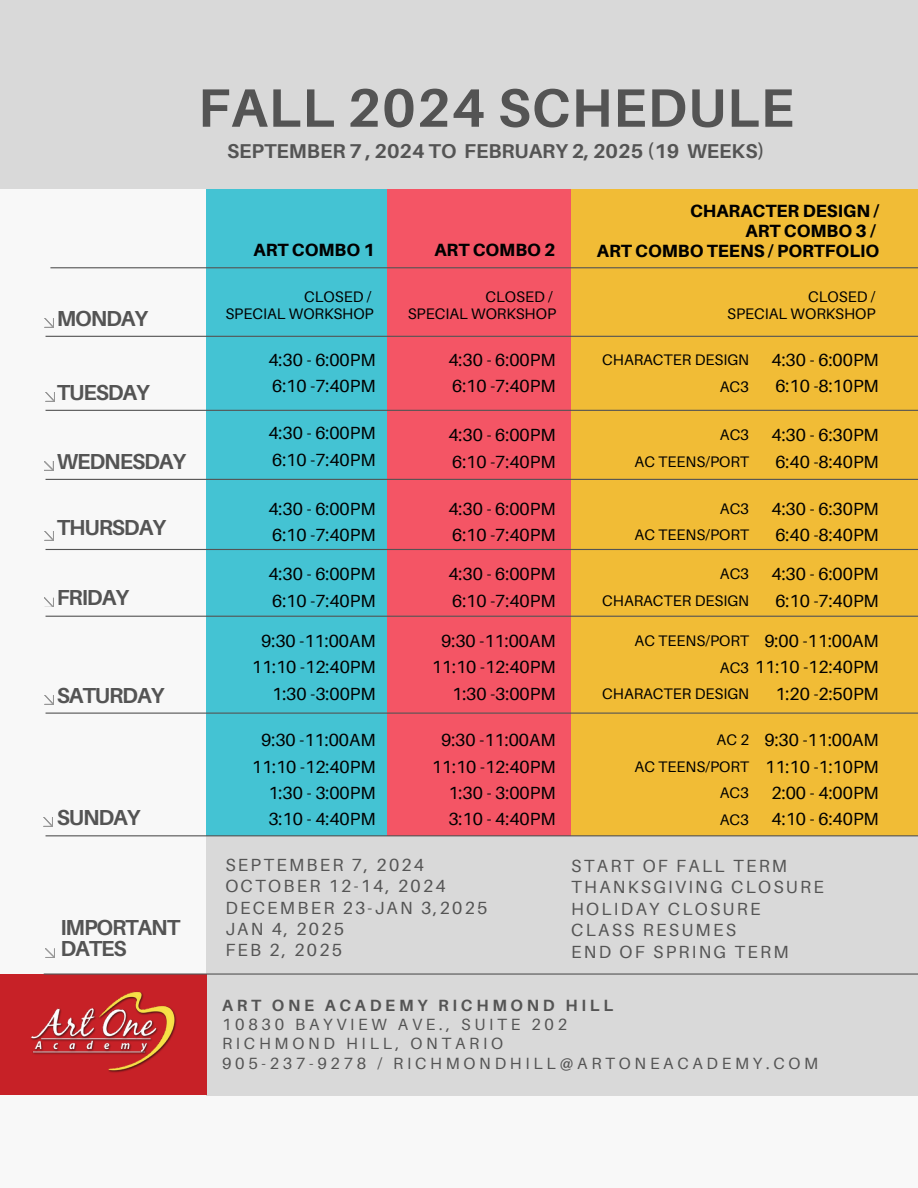
<style>
.page{position:relative;width:918px;height:1188px;background:#f8f8f8}
.page>*{position:absolute;margin:0;border:0;box-sizing:border-box;transform-origin:0 0}
.t1{font:700 54.15px "Aileron";letter-spacing:.02em;color:#545454}
.t2{font:700 21.75px/21.6px "Aileron";letter-spacing:-.05em;color:#545454}
.t3{font:700 20.1px "Aileron";color:#545454}
.t4{font:800 17.7px/20.2px "Aileron";color:#000;text-align:right}
.t5{font:17.55px/26.4px "Aileron";color:#000}
.t6{font:17.55px/21.3px "Aileron";letter-spacing:.13em;color:#545454}
.t7{font:16.2px/19.2px "Aileron";letter-spacing:.23em;color:#545454}
.t8{font:15.3px "Aileron";color:#000}
.s1{font-weight:700}
</style>
<div class="page">
<div style="left:206px;top:835px;width:712px;height:261px;background:#d9d9d9"></div>
<div style="left:206px;top:189px;width:181px;height:647px;background:#44c3d3"></div>
<div style="left:387px;top:189px;width:184px;height:647px;background:#f45565"></div>
<div style="left:571px;top:189px;width:347px;height:647px;background:#f1bc36"></div>
<svg style="left:46px;top:392px;width:9px;height:9px"></svg>
<svg style="left:44px;top:461px;width:9px;height:9px"></svg>
<svg style="left:45px;top:531px;width:9px;height:9px"></svg>
<svg style="left:45px;top:598px;width:9px;height:9px"></svg>
<svg style="left:45px;top:318px;width:9px;height:9px"></svg>
<hr style="left:46px;top:410px;width:872px;height:1px;background:#545454">
<hr style="left:46px;top:479px;width:872px;height:1px;background:#545454">
<hr style="left:46px;top:549px;width:872px;height:1px;background:#545454">
<hr style="left:46px;top:616px;width:872px;height:1px;background:#545454">
<hr style="left:46px;top:336px;width:872px;height:1px;background:#545454">
<hr style="left:50px;top:267px;width:868px;height:1px;background:#545454">
<hr style="left:46px;top:835px;width:872px;height:1px;background:#545454">
<hr style="left:46px;top:713px;width:872px;height:1px;background:#545454">
<svg style="left:45px;top:695px;width:9px;height:9px"></svg>
<svg style="left:44px;top:817px;width:9px;height:9px"></svg>
<div style="left:0;top:975px;width:206px;height:120px;background:#c72127"></div>
<img style="left:31px;top:991px;width:146px;height:82px">
<div style="left:0;top:0;width:918px;height:189px;background:#d9d9d9"></div>
<svg style="left:46px;top:948px;width:9px;height:9px"></svg>
<hr style="left:44px;top:973px;width:874px;height:2px;background:#545454">
<h4 class="t1" style="left:198px;top:74px;width:597px">FALL 2024 SCHEDULE</h4>
<h4 class="t3" style="left:227px;top:139px;width:539px">SEPTEMBER 7 , 2024 TO FEBRUARY 2, 2025 (19 WEEKS)</h4>
<p class="t2" style="left:57px;top:307px;width:93px">MONDAY</p>
<h4 class="t2" style="left:57px;top:381px;width:95px">TUESDAY</h4>
<h4 class="t2" style="left:57px;top:450px;width:131px">WEDNESDAY</h4>
<h3 class="t2" style="left:57px;top:516px;width:111px">THURSDAY</h3>
<p class="t2" style="left:57px;top:587px;width:74px">FRIDAY</p>
<h4 class="t2" style="left:57px;top:684px;width:109px">SATURDAY</h4>
<h4 class="t2" style="left:57px;top:806px;width:85px">SUNDAY</h4>
<h2 class="t2" style="left:60px;top:916px;width:121px">IMPORTANT<br>DATES</h2>
<h4 class="t4" style="left:253px;top:239px;width:123px">ART COMBO 1</h4>
<h4 class="t8" style="left:304px;top:287px;width:69px">CLOSED /</h4>
<h4 class="t8" style="left:225px;top:304px;width:150px">SPECIAL WORKSHOP</h4>
<h4 class="t5" style="left:268px;top:346px;width:109px">4:30 - 6:00PM<br>6:10 -7:40PM</h4>
<h3 class="t5" style="left:268px;top:420px;width:109px">4:30 - 6:00PM<br>6:10 -7:40PM</h3>
<p class="t5" style="left:268px;top:495px;width:109px">4:30 - 6:00PM<br>6:10 -7:40PM</p>
<p class="t5" style="left:268px;top:561px;width:109px">4:30 - 6:00PM<br>6:10 -7:40PM</p>
<p class="t5" style="left:252px;top:627px;width:125px;text-align:right">9:30 -11:00AM<br>11:10 -12:40PM<br>1:30 -3:00PM</p>
<p class="t5" style="left:252px;top:726px;width:125px;text-align:right">9:30 -11:00AM<br>11:10 -12:40PM<br>1:30 - 3:00PM<br>3:10 - 4:40PM</p>
<h4 class="t4" style="left:434px;top:239px;width:123px">ART COMBO 2</h4>
<p class="t8" style="left:486px;top:287px;width:69px">CLOSED /</p>
<p class="t8" style="left:408px;top:304px;width:150px">SPECIAL WORKSHOP</p>
<p class="t5" style="left:448px;top:346px;width:109px">4:30 - 6:00PM<br>6:10 -7:40PM</p>
<p class="t5" style="left:448px;top:421px;width:109px">4:30 - 6:00PM<br>6:10 -7:40PM</p>
<h4 class="t5" style="left:448px;top:495px;width:109px">4:30 - 6:00PM<br>6:10 -7:40PM</h4>
<p class="t5" style="left:448px;top:561px;width:109px">4:30 - 6:00PM<br>6:10 -7:40PM</p>
<p class="t5" style="left:432px;top:627px;width:125px;text-align:right">9:30 -11:00AM<br>11:10 -12:40PM<br>1:30 -3:00PM</p>
<h4 class="t5" style="left:432px;top:726px;width:125px;text-align:right">9:30 -11:00AM<br>11:10 -12:40PM<br>1:30 - 3:00PM<br>3:10 - 4:40PM</h4>
<h4 class="t6" style="left:225px;top:854px;width:264px">SEPTEMBER 7, 2024<br>OCTOBER 12-14, 2024<br>DECEMBER 23-JAN 3,2025<br>JAN 4, 2025<br>FEB 2, 2025</h4>
<h4 class="t4" style="left:597px;top:200px;width:284px">CHARACTER DESIGN /<br>ART COMBO 3 /<br>ART COMBO TEENS / PORTFOLIO</h4>
<p class="t8" style="left:808px;top:287px;width:69px">CLOSED /</p>
<h2 class="t8" style="left:727px;top:304px;width:150px">SPECIAL WORKSHOP</h2>
<p class="t8" style="left:602px;top:350px;width:148px">CHARACTER DESIGN</p>
<p class="t8" style="left:720px;top:377px;width:31px">AC3</p>
<p class="t8" style="left:720px;top:425px;width:31px">AC3</p>
<h2 class="t8" style="left:635px;top:452px;width:116px">AC TEENS/PORT</h2>
<p class="t8" style="left:720px;top:499px;width:31px">AC3</p>
<h2 class="t8" style="left:635px;top:525px;width:116px">AC TEENS/PORT</h2>
<p class="t8" style="left:720px;top:565px;width:31px">AC3</p>
<h2 class="t8" style="left:602px;top:591px;width:148px">CHARACTER DESIGN</h2>
<p class="t8" style="left:635px;top:631px;width:116px">AC TEENS/PORT</p>
<h2 class="t8" style="left:720px;top:658px;width:31px">AC3</h2>
<p class="t8" style="left:602px;top:684px;width:148px">CHARACTER DESIGN</p>
<h2 class="t8" style="left:717px;top:730px;width:34px">AC2</h2>
<p class="t8" style="left:635px;top:757px;width:116px">AC TEENS/PORT</p>
<h2 class="t8" style="left:720px;top:783px;width:31px">AC3</h2>
<p class="t8" style="left:720px;top:810px;width:31px">AC3</p>
<p class="t5" style="left:772px;top:346px;width:109px">4:30 - 6:00PM<br>6:10 -8:10PM</p>
<p class="t5" style="left:772px;top:421px;width:109px">4:30 - 6:30PM<br>6:40 -8:40PM</p>
<p class="t5" style="left:772px;top:495px;width:109px">4:30 - 6:30PM<br>6:40 -8:40PM</p>
<h4 class="t5" style="left:772px;top:561px;width:109px">4:30 - 6:00PM<br>6:10 -7:40PM</h4>
<h4 class="t5" style="left:755px;top:627px;width:125px;text-align:right">9:00 -11:00AM<br>11:10 -12:40PM<br>1:20 -2:50PM</h4>
<p class="t5" style="left:764px;top:726px;width:116px;text-align:center">9:30 -11:00AM<br>11:10 -1:10PM<br>2:00 - 4:00PM<br>4:10 - 6:40PM</p>
<p class="t6" style="left:571px;top:855px;width:254px">START OF FALL TERM<br>THANKSGIVING CLOSURE<br>HOLIDAY CLOSURE<br>CLASS RESUMES<br>END OF SPRING TERM</p>
<h4 class="t7" style="left:222px;top:996px;width:598px"><span class="s1">ART ONE ACADEMY RICHMOND HILL<br></span>10830 BAYVIEW AVE., SUITE 202<br>RICHMOND HILL, ONTARIO<br>905-237-9278 / RICHMONDHILL@ARTONEACADEMY.COM</h4>
</div>
